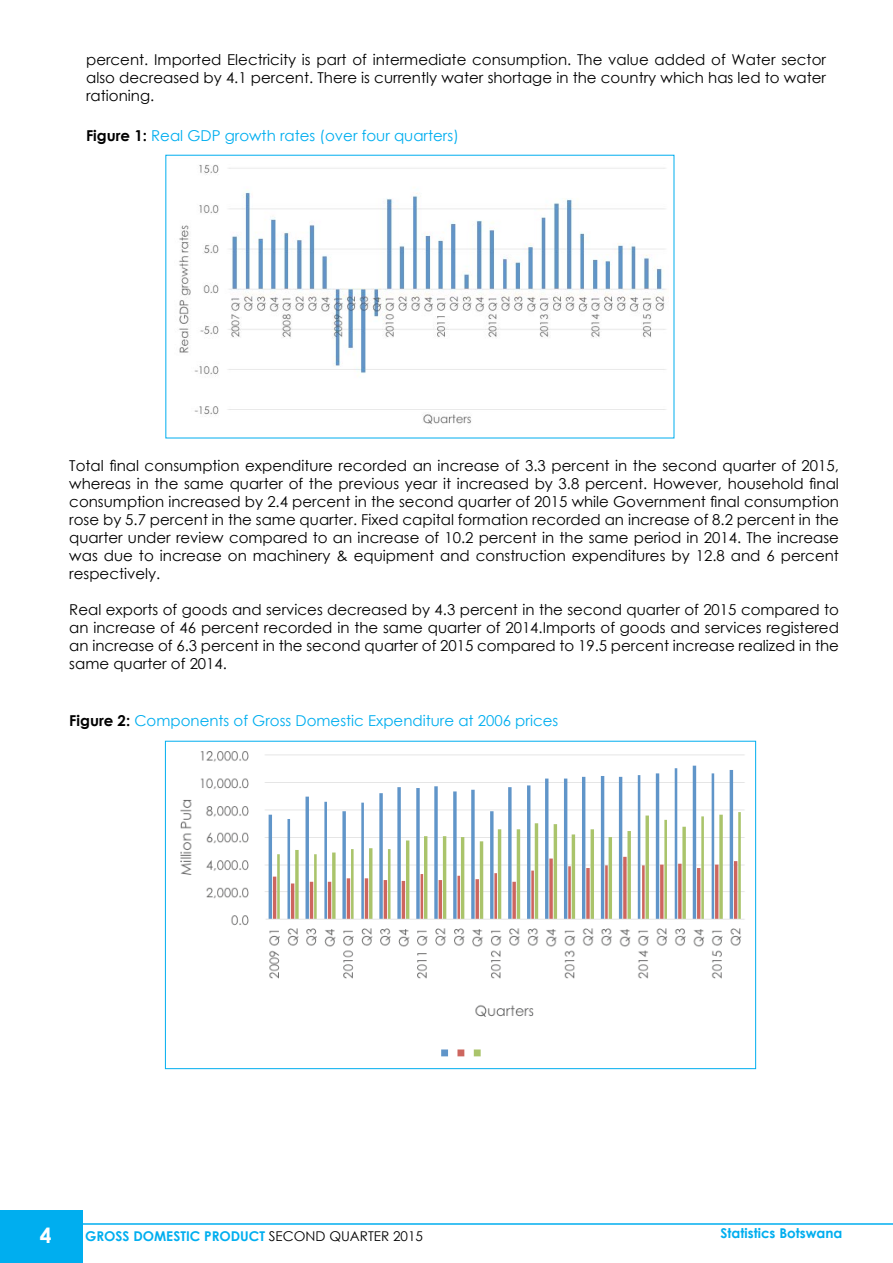
<style>
.page{position:relative;width:893px;height:1263px;background:#fff}
.page>*{position:absolute;margin:0;border:0;box-sizing:border-box;transform-origin:0 0}
.t1{font:700 21px "Century Gothic";color:#fff}
.t2{font:15px/18px "Century Gothic";color:#000;text-align:justify}
.t3{font:15px "Century Gothic";color:#00aeef}
.t4{font:700 13.5px "Century Gothic";color:#00aeef}
.s1{font-weight:700;color:#000}
.s2{font-weight:400;color:#000}
</style>
<div class="page">
<div style="left:0;top:1210px;width:82px;height:53px;background:#00aeef"></div>
<hr style="left:43px;top:1223px;width:850px;height:2px;background:#00aeef">
<img style="left:179px;top:164px;width:488px;height:260px">
<img style="left:180px;top:751px;width:565px;height:306px">
<p class="t2" style="left:86px;top:51px;width:741px">percent. Imported Electricity is part of intermediate consumption. The value added of Water sector also decreased by 4.1 percent. There is currently water shortage in the country which has led to water rationing.</p>
<p class="t3" style="left:86px;top:125px;width:374px"><span class="s1">Figure 1:</span> Real GDP growth rates (over four quarters)</p>
<p class="t2" style="left:69px;top:456px;width:771px">Total final consumption expenditure recorded an increase of 3.3 percent in the second quarter of 2015, whereas in the same quarter of the previous year it increased by 3.8 percent. However, household final consumption increased by 2.4 percent in the second quarter of 2015 while Government final consumption rose by 5.7 percent in the same quarter. Fixed capital formation recorded an increase of 8.2 percent in the quarter under review compared to an increase of 10.2 percent in the same period in 2014. The increase was due to increase on machinery &amp; equipment and construction expenditures by 12.8 and 6 percent respectively.</p>
<p class="t2" style="left:69px;top:600px;width:771px">Real exports of goods and services decreased by 4.3 percent in the second quarter of 2015 compared to an increase of 46 percent recorded in the same quarter of 2014.Imports of goods and services registered an increase of 6.3 percent in the second quarter of 2015 compared to 19.5 percent increase realized in the same quarter of 2014.</p>
<p class="t3" style="left:69px;top:710px;width:490px"><span class="s1">Figure 2:</span> Components of Gross Domestic Expenditure at 2006 prices</p>
<h1 class="t1" style="left:40px;top:1220px;width:13px">4</h1>
<p class="t4" style="left:85px;top:1226px;width:339px">GROSS DOMESTIC PRODUCT <span class="s2">SECOND QUARTER 2015</span></p>
<p class="t4" style="left:720px;top:1223px;width:124px">Statistics Botswana</p>
</div>
